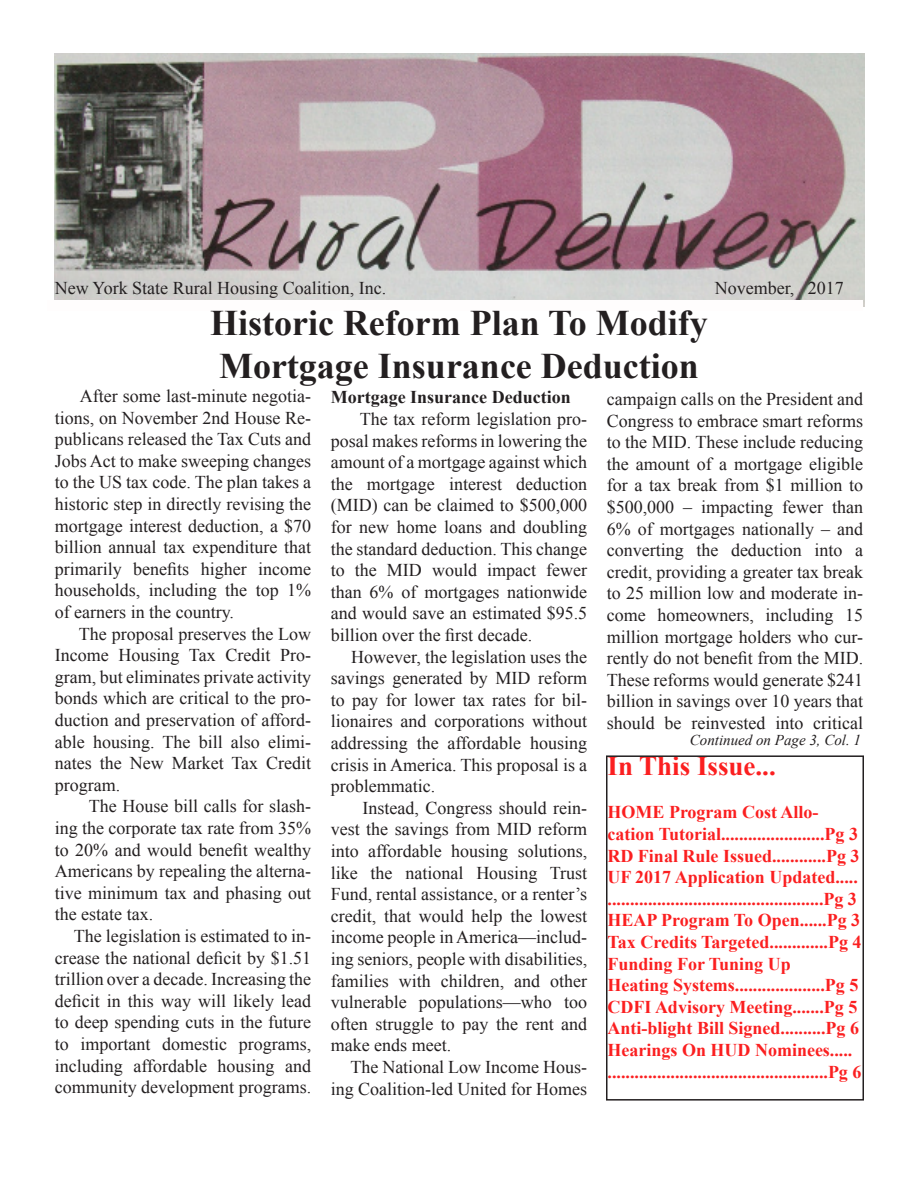
<style>
.page{position:relative;width:918px;height:1188px;background:#fff}
.page>*{position:absolute;margin:0;border:0;box-sizing:border-box;transform-origin:0 0}
.t1{font:700 36px "Times New Roman";color:#231f20}
.t2{font:700 27px "Times New Roman";color:#fb1f20}
.t3{font:18px/21.6px "Times New Roman";color:#231f20;text-align:justify}
.t4{font:700 18px "Times New Roman";color:#fb1f20}
.t5{font:700 18px "Times New Roman";color:#231f20}
.t6{font:italic 15px "Times New Roman";color:#231f20}
</style>
<div class="page">
<img style="left:54px;top:54px;width:810px;height:252px">
<div style="left:606px;top:755px;width:258px;height:346px;border:2px solid #231f20"></div>
<div style="left:47px;top:300px;width:816px;height:10px;background:#fffdfd"></div>
<p class="t3" style="left:55px;top:277px;width:333px">New York State Rural Housing Coalition, Inc.</p>
<p class="t3" style="left:715px;top:277px;width:131px">November, 2017</p>
<p class="t1" style="left:210px;top:298px;width:499px">Historic Reform Plan To Modify</p>
<p class="t1" style="left:219px;top:341px;width:481px">Mortgage Insurance Deduction</p>
<p class="t3" style="left:55px;top:385px;width:258px;text-indent:25px">After some last-minute negotia&shy;tions, on November 2nd House Re&shy;publicans released the Tax Cuts and Jobs Act to make sweeping changes to the US tax code. The plan takes a historic step in directly revising the mortgage interest deduction, a $70 billion annual tax expenditure that primarily benefits higher income households, including the top 1% of earners in the country.</p>
<p class="t3" style="left:55px;top:623px;width:258px;text-indent:24px">The proposal preserves the Low Income Housing Tax Credit Pro&shy;gram, but eliminates private activity bonds which are critical to the pro&shy;duction and preservation of afford&shy;able housing. The bill also elimi&shy;nates the New Market Tax Credit program.</p>
<p class="t3" style="left:55px;top:795px;width:258px;text-indent:34px">The House bill calls for slash&shy;ing the corporate tax rate from 35% to 20% and would benefit wealthy Americans by repealing the alterna&shy;tive minimum tax and phasing out the estate tax.</p>
<p class="t3" style="left:55px;top:925px;width:258px;text-indent:19px">The legislation is estimated to in&shy;crease the national deficit by $1.51 trillion over a decade. Increasing the deficit in this way will likely lead to deep spending cuts in the future to important domestic programs, including affordable housing and community development programs.</p>
<p class="t5" style="left:331px;top:385px;width:241px">Mortgage Insurance Deduction</p>
<p class="t3" style="left:331px;top:408px;width:258px;text-indent:29px">The tax reform legislation pro&shy;posal makes reforms in lowering the amount of a mortgage against which the mortgage interest deduction (MID) can be claimed to $500,000 for new home loans and doubling the standard deduction. This change to the MID would impact fewer than 6% of mortgages nationwide and would save an estimated $95.5 billion over the first decade.</p>
<p class="t3" style="left:331px;top:646px;width:258px;text-indent:20px">However, the legislation uses the savings generated by MID reform to pay for lower tax rates for bil&shy;lionaires and corporations without addressing the affordable housing crisis in America. This proposal is a problemmatic.</p>
<p class="t3" style="left:331px;top:797px;width:258px;text-indent:32px">Instead, Congress should rein&shy;vest the savings from MID reform into affordable housing solutions, like the national Housing Trust Fund, rental assistance, or a renter’s credit, that would help the lowest income people in America—includ&shy;ing seniors, people with disabilities, families with children, and other vulnerable populations—who too often struggle to pay the rent and make ends meet.</p>
<p class="t3" style="left:331px;top:1056px;width:258px;text-align:right">The National Low Income Hous&shy;ing Coalition-led United for Homes</p>
<p class="t3" style="left:607px;top:388px;width:258px">campaign calls on the President and Congress to embrace smart reforms to the MID. These include reducing the amount of a mortgage eligible for a tax break from $1 million to $500,000 – impacting fewer than 6% of mortgages nationally – and converting the deduction into a credit, providing a greater tax break to 25 million low and moderate in&shy;come homeowners, including 15 million mortgage holders who cur&shy;rently do not benefit from the MID.<br>These reforms would generate $241 billion in savings over 10 years that should be reinvested into critical</p>
<p class="t6" style="left:690px;top:729px;width:173px">Continued on Page 3, Col. 1</p>
<p class="t2" style="left:608px;top:748px;width:170px">In This Issue...</p>
<p class="t4" style="left:608px;top:800px;width:213px">HOME Program Cost Allo-</p>
<p class="t4" style="left:608px;top:822px;width:252px">cation Tutorial.......................Pg 3</p>
<p class="t4" style="left:608px;top:843px;width:254px">RD Final Rule Issued............Pg 3</p>
<p class="t4" style="left:608px;top:865px;width:252px">UF 2017 Application Updated.....</p>
<p class="t4" style="left:608px;top:886px;width:251px">................................................Pg 3</p>
<p class="t4" style="left:608px;top:908px;width:254px">HEAP Program To Open......Pg 3</p>
<p class="t4" style="left:608px;top:930px;width:256px">Tax Credits Targeted.............Pg 4</p>
<p class="t4" style="left:608px;top:951px;width:185px">Funding For Tuning Up</p>
<p class="t4" style="left:608px;top:973px;width:252px">Heating Systems....................Pg 5</p>
<p class="t4" style="left:608px;top:994px;width:251px">CDFI Advisory Meeting.......Pg 5</p>
<p class="t4" style="left:608px;top:1016px;width:253px">Anti-blight Bill Signed..........Pg 6</p>
<p class="t4" style="left:608px;top:1038px;width:246px">Hearings On HUD Nominees.....</p>
<p class="t4" style="left:608px;top:1059px;width:255px">.................................................Pg 6</p>
</div>
